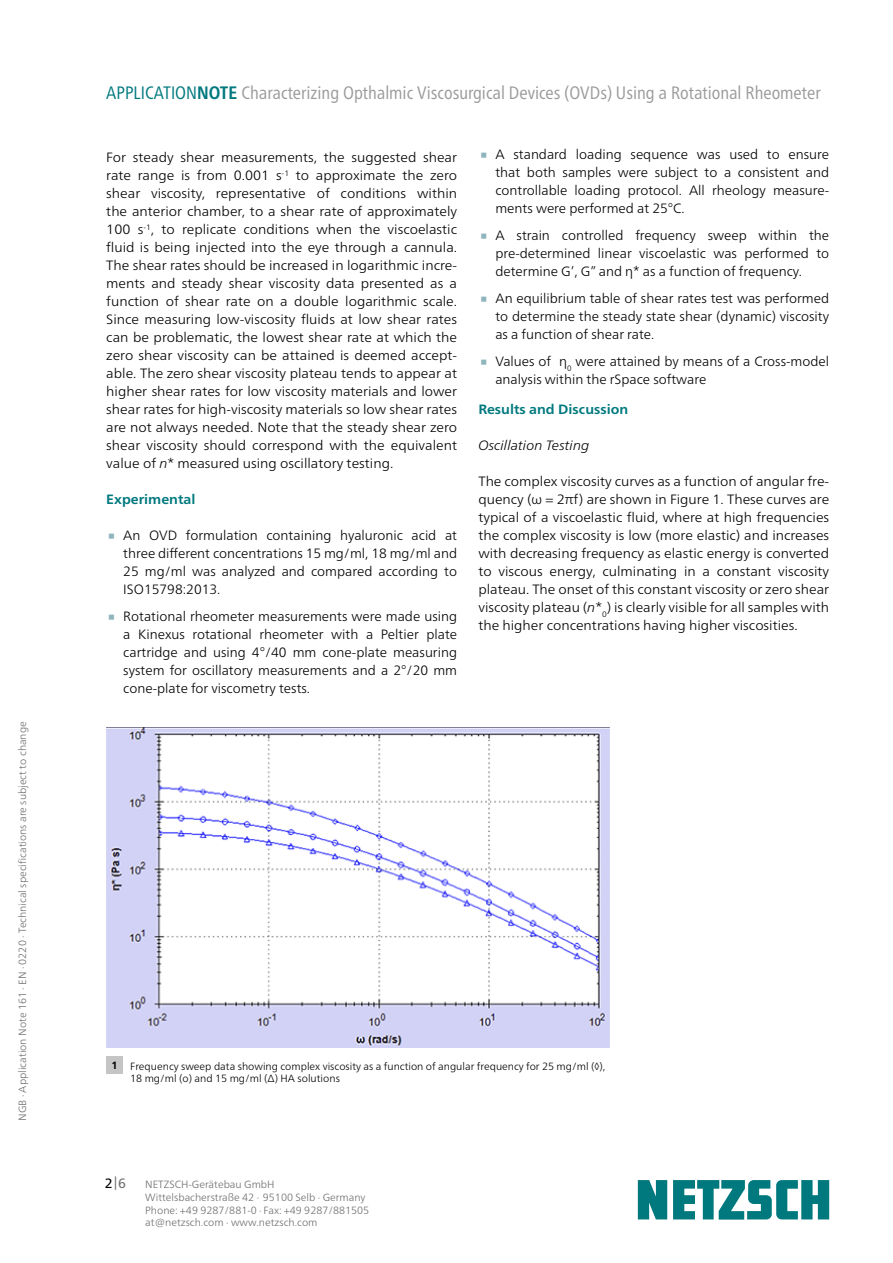
<style>
.page{position:relative;width:893px;height:1263px;background:#fff}
.page>*{position:absolute;margin:0;border:0;box-sizing:border-box;transform-origin:0 0}
.t1{font:45px "Frutiger Neue LTW1 G";color:#8eb5bb}
.Fließtext_engl{font:condensed 18px "Frutiger Neue LTW1 G";color:#9c9b9b}
.D_Fließtext{font:300 13.5px/18px "Frutiger Neue LTW1 G";color:#000;text-align:justify;scale:1.04 1}
.D_Fließtext-2{font:300 13.5px/18px "Frutiger Neue LTW1 G";color:#000;text-align:justify}
.D_Fließtext-3{font:700 13.5px "Frutiger Neue LTW1 G";color:#00797e;scale:1.04 1}
.D_Fließtext-4{font:italic 300 13.5px "Frutiger Neue LTW1 G";color:#000;scale:1.04 1}
.t2{font:13.5px "Frutiger Neue LTW1 G";color:#6f6f6e}
.E_Bildunterschrift{font:300 10.5px "Frutiger Neue LTW1 G";color:#6f6f6e}
.D_Fließtext-5{font:300 10.5px "Frutiger Neue LTW1 G";color:#000}
.E_Fließtext{font:700 10.5px "Frutiger Neue LTW1 G";color:#000}
.s1{color:#00797e}
.s2{font-weight:700;color:#00797e}
.s3{font-style:italic}
.s4{color:#000}
</style>
<div class="page">
<svg style="left:638px;top:1180px;width:191px;height:39px"></svg>
<img style="left:106px;top:728px;width:503px;height:319px">
<div style="left:106px;top:1057px;width:17px;height:17px;background:#c5c5c5"></div>
<p class="E_Bildunterschrift" style="left:16px;top:1121px;width:401px;rotate:-90deg">NGB · Application Note 161 · EN · 0220 · Technical specifications are subject to change</p>
<p class="Fließtext_engl" style="left:106px;top:79px;width:716px"><span class="s1">APPLICATION</span><span class="s2">NOTE</span> Characterizing Opthalmic Viscosurgical Devices (OVDs) Using a Rotational Rheometer</p>
<p class="D_Fließtext" style="left:106px;top:148px;width:339px">For steady shear measurements, the suggested shear rate range is from 0.001 s<sup>-1</sup> to approximate the zero shear viscosity, representative of conditions within the anterior chamber, to a shear rate of approximately 100 s<sup>-1</sup>, to replicate conditions when the viscoelastic fluid is being injected into the eye through a cannula.<br>The shear rates should be increased in logarithmic incre&shy;ments and steady shear viscosity data presented as a function of shear rate on a double logarithmic scale.<br>Since measuring low-viscosity fluids at low shear rates can be problematic, the lowest shear rate at which the zero shear viscosity can be attained is deemed accept&shy;able. The zero shear viscosity plateau tends to appear at higher shear rates for low viscosity materials and lower shear rates for high-viscosity materials so low shear rates are not always needed. Note that the steady shear zero shear viscosity should correspond with the equivalent value of <span class="s3">n</span>* measured using oscillatory testing.</p>
<p class="D_Fließtext-3" style="left:106px;top:491px;width:87px">Experimental</p>
<p class="t1" style="left:106px;top:505px;width:12px">∙</p>
<p class="D_Fließtext-2" style="left:123px;top:526px;width:335px">An OVD formulation containing hyaluronic acid at three different concentrations 15 mg/ml, 18 mg/ml and 25 mg/ml was analyzed and compared according to ISO15798:2013.</p>
<p class="t1" style="left:106px;top:586px;width:12px">∙</p>
<p class="D_Fließtext-2" style="left:123px;top:607px;width:335px">Rotational rheometer measurements were made using a Kinexus rotational rheometer with a Peltier plate cartridge and using 4°/40 mm cone-plate measuring system for oscillatory measurements and a 2°/20 mm cone-plate for viscometry tests.</p>
<p class="t1" style="left:478px;top:124px;width:12px">∙</p>
<p class="D_Fließtext-2" style="left:495px;top:145px;width:335px">A standard loading sequence was used to ensure that both samples were subject to a consistent and controllable loading protocol. All rheology measure&shy;ments were performed at 25°C.</p>
<p class="t1" style="left:478px;top:205px;width:12px">∙</p>
<p class="D_Fließtext-2" style="left:495px;top:226px;width:335px">A strain controlled frequency sweep within the pre-determined linear viscoelastic was performed to determine G’, G” and η* as a function of frequency.</p>
<p class="t1" style="left:478px;top:268px;width:12px">∙</p>
<p class="D_Fließtext-2" style="left:495px;top:289px;width:335px">An equilibrium table of shear rates test was performed to determine the steady state shear (dynamic) viscosity as a function of shear rate.</p>
<p class="t1" style="left:478px;top:331px;width:12px">∙</p>
<p class="D_Fließtext-2" style="left:495px;top:352px;width:335px">Values of η<sub>0</sub> were attained by means of a Cross-model analysis within the rSpace software</p>
<p class="D_Fließtext-3" style="left:478px;top:401px;width:146px">Results and Discussion</p>
<p class="D_Fließtext-4" style="left:478px;top:437px;width:108px">Oscillation Testing</p>
<p class="D_Fließtext" style="left:478px;top:472px;width:339px">The complex viscosity curves as a function of angular fre&shy;quency (ω = 2πf) are shown in Figure 1. These curves are typical of a viscoelastic fluid, where at high frequencies the complex viscosity is low (more elastic) and increases with decreasing frequency as elastic energy is converted to viscous energy, culminating in a constant viscosity plateau. The onset of this constant viscosity or zero shear viscosity plateau (<span class="s3">n</span>*<sub>0</sub>) is clearly visible for all samples with the higher concentrations having higher viscosities.</p>
<p class="E_Fließtext" style="left:112px;top:1059px;width:8px">1</p>
<p class="D_Fließtext-5" style="left:130px;top:1059px;width:477px">Frequency sweep data showing complex viscosity as a function of angular frequency for 25 mg/ml (◊),</p>
<p class="D_Fließtext-5" style="left:130px;top:1071px;width:211px">18 mg/ml (ο) and 15 mg/ml (Δ) HA solutions</p>
<p class="t2" style="left:105px;top:1175px;width:23px"><span class="s4">2</span>|6</p>
<p class="E_Bildunterschrift" style="left:145px;top:1178px;width:131px">NETZSCH-Gerätebau GmbH</p>
<p class="E_Bildunterschrift" style="left:145px;top:1191px;width:222px">Wittelsbacherstraße 42 ∙ 95100 Selb ∙ Germany</p>
<p class="E_Bildunterschrift" style="left:145px;top:1203px;width:226px">Phone: +49 9287/881-0 ∙ Fax: +49 9287/881505</p>
<p class="E_Bildunterschrift" style="left:145px;top:1216px;width:174px">at@netzsch.com ∙ www.netzsch.com</p>
</div>
